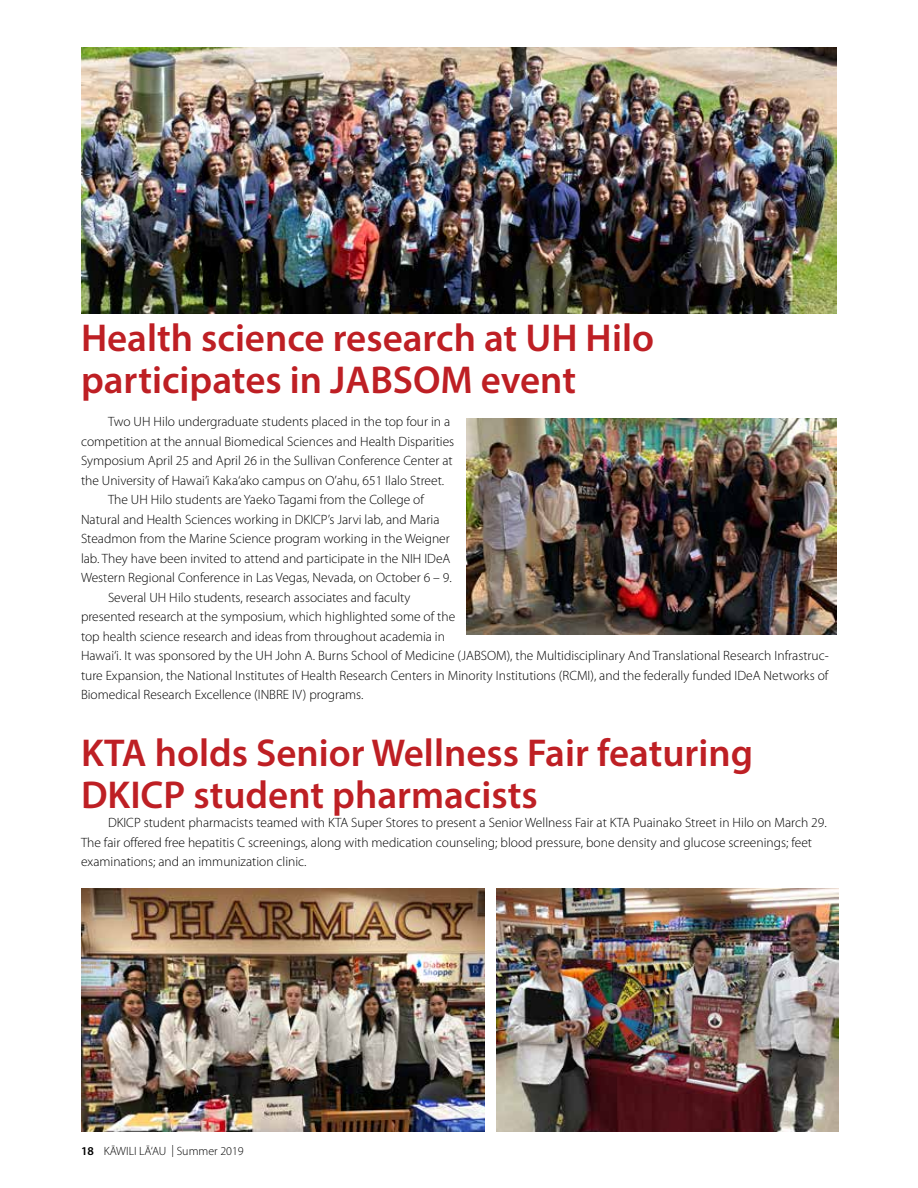
<style>
.page{position:relative;width:918px;height:1188px;background:#fff}
.page>*{position:absolute;margin:0;border:0;box-sizing:border-box;transform-origin:0 0}
.t1{font:600 39px/42px "Myriad Pro";color:#be1f24}
.t2{font:300 13.5px/19.5px "Myriad Pro";color:#000}
.t3{font:300 12px "Myriad Pro";color:#000}
.s1{font-weight:600}
</style>
<div class="page">
<img style="left:82px;top:48px;width:755px;height:265px">
<img style="left:467px;top:419px;width:369px;height:215px">
<img style="left:81px;top:888px;width:404px;height:244px">
<img style="left:497px;top:888px;width:341px;height:244px">
<h1 class="t1" style="left:81px;top:316px;width:575px">Health science research at UH Hilo participates in JABSOM event</h1>
<p class="t2" style="left:108px;top:412px;width:344px">Two UH Hilo undergraduate students placed in the top four in a</p>
<p class="t2" style="left:81px;top:432px;width:375px">competition at the annual Biomedical Sciences and Health Disparities</p>
<p class="t2" style="left:81px;top:451px;width:373px">Symposium April 25 and April 26 in the Sullivan Conference Center at</p>
<p class="t2" style="left:81px;top:471px;width:365px">the University of Hawai’i Kaka‘ako campus on O’ahu, 651 Ilalo Street.</p>
<p class="t2" style="left:108px;top:490px;width:318px">The UH Hilo students are Yaeko Tagami from the College of</p>
<p class="t2" style="left:81px;top:510px;width:360px">Natural and Health Sciences working in DKICP’s Jarvi lab, and Maria</p>
<p class="t2" style="left:81px;top:529px;width:370px">Steadmon from the Marine Science program working in the Weigner</p>
<p class="t2" style="left:81px;top:549px;width:371px">lab. They have been invited to attend and participate in the NIH IDeA</p>
<p class="t2" style="left:81px;top:568px;width:372px">Western Regional Conference in Las Vegas, Nevada, on October 6 – 9.</p>
<p class="t2" style="left:108px;top:588px;width:304px">Several UH Hilo students, research associates and faculty</p>
<p class="t2" style="left:81px;top:607px;width:376px">presented research at the symposium, which highlighted some of the</p>
<p class="t2" style="left:81px;top:627px;width:366px">top health science research and ideas from throughout academia in</p>
<p class="t2" style="left:81px;top:646px;width:749px">Hawai‘i. It was sponsored by the UH John A. Burns School of Medicine (JABSOM), the Multidisciplinary And Translational Research Infrastruc-</p>
<p class="t2" style="left:81px;top:666px;width:750px">ture Expansion, the National Institutes of Health Research Centers in Minority Institutions (RCMI), and the federally funded IDeA Networks of</p>
<p class="t2" style="left:81px;top:685px;width:284px">Biomedical Research Excellence (INBRE IV) programs.</p>
<h1 class="t1" style="left:81px;top:731px;width:674px">KTA holds Senior Wellness Fair featuring<br>DKICP student pharmacists</h1>
<p class="t2" style="left:81px;top:813px;width:747px;text-indent:27px">DKICP student pharmacists teamed with KTA Super Stores to present a Senior Wellness Fair at KTA Puainako Street in Hilo on March 29.<br>The fair offered free hepatitis C screenings, along with medication counseling; blood pressure, bone density and glucose screenings; feet examinations; and an immunization clinic.</p>
<p class="t3" style="left:81px;top:1144px;width:164px"><span class="s1">18</span> KĀWILI LĀ‘AU | Summer 2019</p>
</div>
